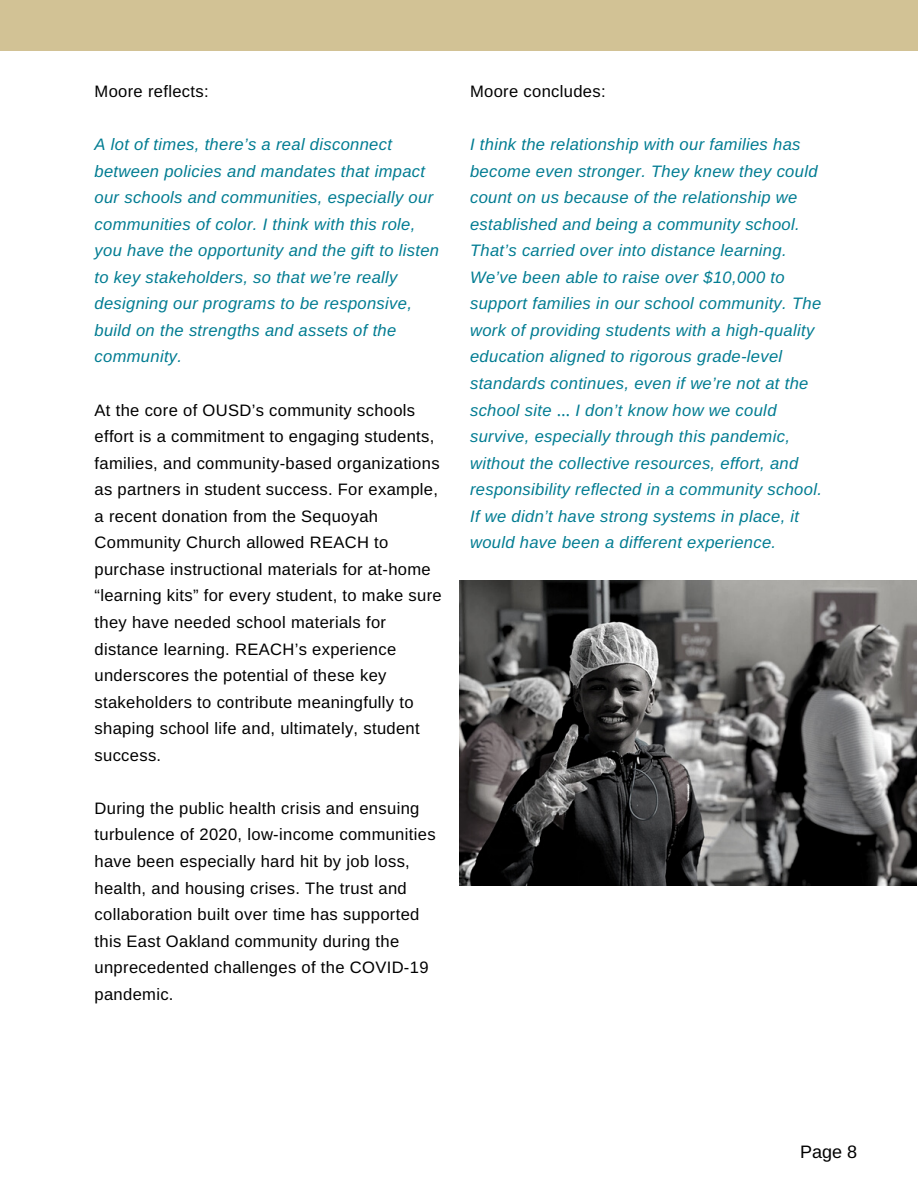
<style>
.page{position:relative;width:918px;height:1188px;background:#fff}
.page>*{position:absolute;margin:0;border:0;box-sizing:border-box;transform-origin:0 0}
.t1{font:18px "Arimo";color:#000}
.t2{font:italic 16.5px/26.5px "Arimo";letter-spacing:.02em;color:#007c92}
.t3{font:16.5px/26.5px "Arimo";letter-spacing:.02em;color:#000}
.s1{font-family:"Noto Sans Gurmukhi";font-style:normal}
</style>
<div class="page">
<div style="left:0;top:0;width:918px;height:51px;background:#d2c295"></div>
<img style="left:459px;top:581px;width:458px;height:305px">
<p class="t3" style="left:95px;top:78px;width:116px">Moore reflects:</p>
<p class="t2" style="left:95px;top:131px;width:346px">A lot of times, there’s a real disconnect between policies and mandates that impact our schools and communities, especially our communities of color. I think with this role, you have the opportunity and the gift to listen to key stakeholders, so that we’re really designing our programs to be responsive, build on the strengths and assets of the community.</p>
<p class="t3" style="left:95px;top:397px;width:349px">At the core of OUSD’s community schools effort is a commitment to engaging students, families, and community-based organizations as partners in student success. For example, a recent donation from the Sequoyah Community Church allowed REACH to purchase instructional materials for at-home “learning kits” for every student, to make sure they have needed school materials for distance learning. REACH’s experience underscores the potential of these key stakeholders to contribute meaningfully to shaping school life and, ultimately, student success.</p>
<p class="t3" style="left:95px;top:795px;width:343px">During the public health crisis and ensuing turbulence of 2020, low-income communities have been especially hard hit by job loss, health, and housing crises. The trust and collaboration built over time has supported this East Oakland community during the unprecedented challenges of the COVID-19 pandemic.</p>
<p class="t3" style="left:470px;top:78px;width:137px">Moore concludes:</p>
<p class="t2" style="left:470px;top:131px;width:353px">I think the relationship with our families has become even stronger. They knew they could count on us because of the relationship we established and being a community school.<br>That’s carried over into distance learning.<br>We’ve been able to raise over $10,000 to support families in our school community. The work of providing students with a high-quality education aligned to rigorous grade-level standards continues, even if we’re not at the school site <span class="s1">…</span> I don’t know how we could survive, especially through this pandemic, without the collective resources, effort, and responsibility reflected in a community school.<br>If we didn’t have strong systems in place, it would have been a different experience.</p>
<p class="t1" style="left:800px;top:1142px;width:59px">Page 8</p>
</div>
